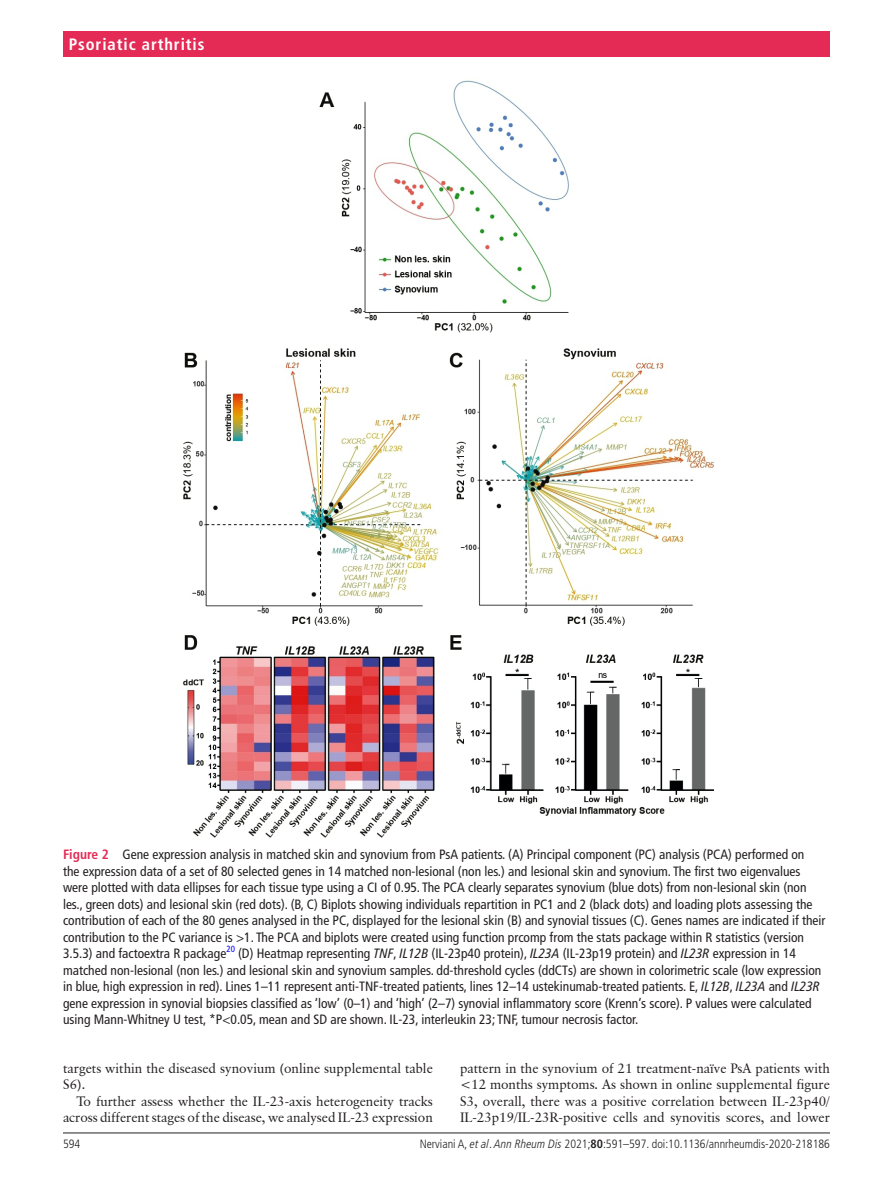
<style>
.page{position:relative;width:893px;height:1191px;background:#fff}
.page>*{position:absolute;margin:0;border:0;box-sizing:border-box;transform-origin:0 0}
.t1{font:700 condensed 16.5px "Frutiger LT Pro";letter-spacing:.055em;color:#fff}
.t2{font:condensed 13.5px/16.5px "Frutiger LT Pro";color:#231f20}
.t3{font:13.5px/16.5px "Classical Garamond BT";letter-spacing:-.005em;color:#231f20}
.t4{font:300 condensed 12px "Frutiger LT Pro";color:#231f20}
.s1{font-weight:700;color:#e42b56}
.s2{font-style:italic}
.s3{font-weight:700}
</style>
<div class="page">
<hr style="left:63px;top:1132px;width:767px;height:1px;background:#231f20">
<div style="left:63px;top:31px;width:767px;height:25px;background:#e42b56"></div>
<img style="left:183px;top:80px;width:531px;height:758px">
<p class="t1" style="left:69px;top:34px;width:137px">Psoriatic arthritis</p>
<p class="t2" style="left:63px;top:846px;width:764px"><span class="s1">Figure 2</span> Gene expression analysis in matched skin and synovium from PsA patients. (A) Principal component (PC) analysis (PCA) performed on<br>the expression data of a set of 80 selected genes in 14 matched non-lesional (non les.) and lesional skin and synovium. The first two eigenvalues were plotted with data ellipses for each tissue type using a CI of 0.95. The PCA clearly separates synovium (blue dots) from non-lesional skin (non les., green dots) and lesional skin (red dots). (B, C) Biplots showing individuals repartition in PC1 and 2 (black dots) and loading plots assessing the contribution of each of the 80 genes analysed in the PC, displayed for the lesional skin (B) and synovial tissues (C). Genes names are indicated if their contribution to the PC variance is &gt;1. The PCA and biplots were created using function prcomp from the stats package within R statistics (version 3.5.3) and factoextra R package<sup>20</sup> (D) Heatmap representing <span class="s2">TNF</span>, <span class="s2">IL12B</span> (IL-23p40 protein), <span class="s2">IL23A</span> (IL-23p19 protein) and <span class="s2">IL23R</span> expression in 14 matched non-lesional (non les.) and lesional skin and synovium samples. dd-threshold cycles (ddCTs) are shown in colorimetric scale (low expression in blue, high expression in red). Lines 1–11 represent anti-TNF-treated patients, lines 12–14 ustekinumab-treated patients. E, <span class="s2">IL12B</span>, <span class="s2">IL23A</span> and <span class="s2">IL23R </span>gene expression in synovial biopsies classified as ‘low’ (0–1) and ‘high’ (2–7) synovial inflammatory score (Krenn’s score). P values were calculated using Mann-Whitney U test, *P&lt;0.05, mean and SD are shown. IL-23, interleukin 23; TNF, tumour necrosis factor.</p>
<p class="t3" style="left:63px;top:1059px;width:371px">targets within the diseased synovium (online supplemental table<br>S6).</p>
<p class="t3" style="left:63px;top:1092px;width:371px;text-align:right">To further assess whether the IL-23-axis heterogeneity tracks across different stages of the disease, we analysed IL-23 expression</p>
<p class="t3" style="left:460px;top:1059px;width:371px;text-align:justify">pattern in the synovium of 21 treatment-naïve PsA patients with &lt;12 months symptoms. As shown in online supplemental figure S3, overall, there was a positive correlation between IL-23p40/ IL-23p19/IL-23R-positive cells and synovitis scores, and lower</p>
<p class="t4" style="left:63px;top:1136px;width:19px">594</p>
<p class="t4" style="left:420px;top:1136px;width:412px">Nerviani A, <span class="s2">et al</span>. <span class="s2">Ann Rheum Dis</span> 2021;<span class="s3">80</span>:591–597. doi:10.1136/annrheumdis-2020-218186</p>
</div>
